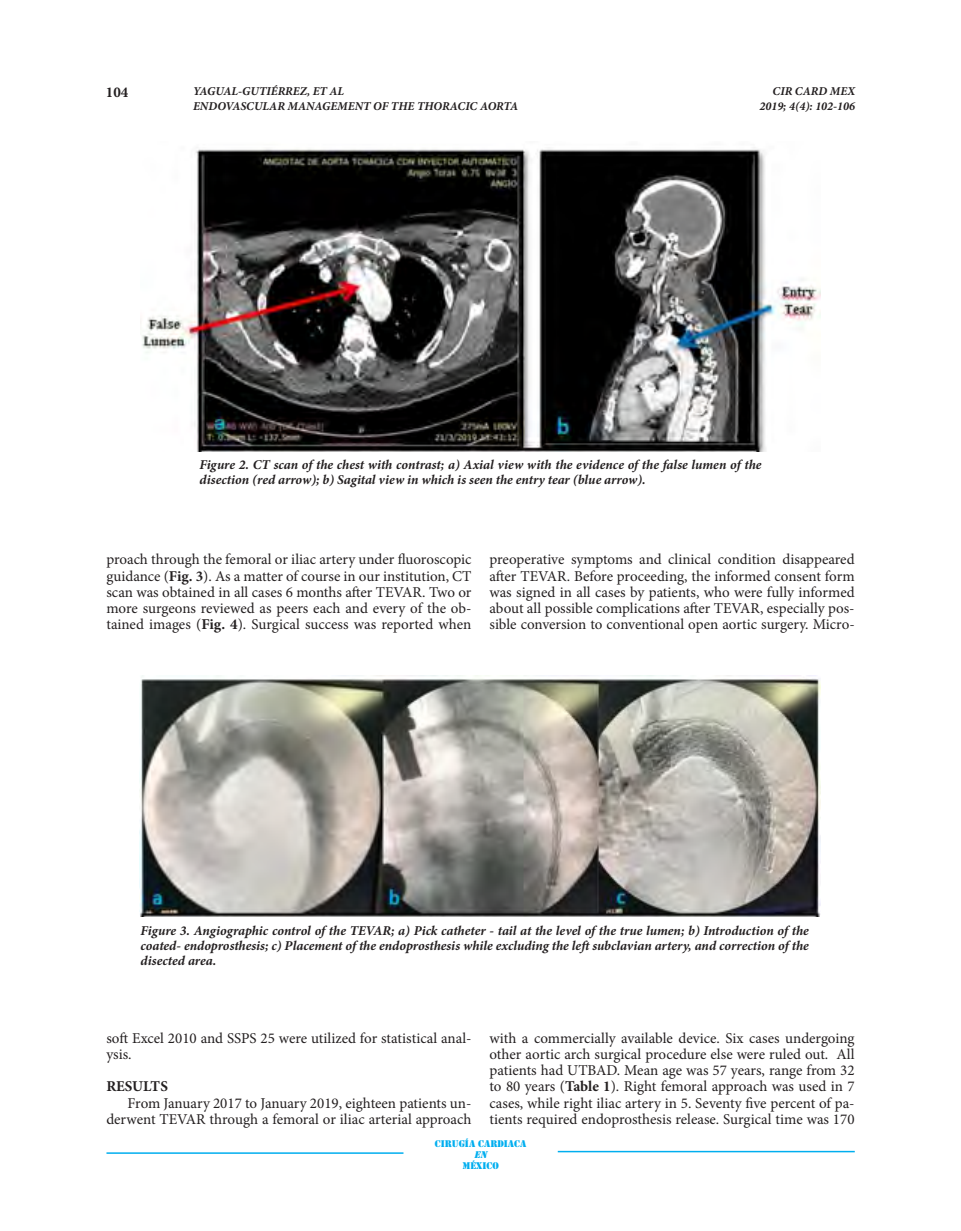
<style>
.page{position:relative;width:961px;height:1231px;background:#fff}
.page>*{position:absolute;margin:0;border:0;box-sizing:border-box;transform-origin:0 0}
.t1{font:15px/16.2px "Minion Pro";color:#231f20;text-align:justify}
.t2{font:700 15px "Minion Pro";color:#231f20}
.t3{font:italic 700 13.5px/15px "Minion Pro";letter-spacing:-.005em;color:#231f20}
.t4{font:italic 700 12px/15px "Minion Pro";color:#231f20}
.t5{font:9px "Stencil Std";color:#00aeef}
.t6{font:italic 9px "Stencil Std";color:#00aeef}
.s1{font-weight:700}
</style>
<div class="page">
<hr style="left:106px;top:1152px;width:297px;height:1px;background:#00aeef">
<hr style="left:557px;top:1150px;width:297px;height:2px;background:#00aeef">
<img style="left:142px;top:149px;width:678px;height:302px">
<img style="left:139px;top:676px;width:681px;height:240px">
<p class="t2" style="left:106px;top:81px;width:24px">104</p>
<p class="t4" style="left:193px;top:83px;width:326px">YAGUAL-GUTIÉRREZ, ET AL<br>ENDOVASCULAR MANAGEMENT OF THE THORACIC AORTA</p>
<p class="t4" style="left:759px;top:83px;width:97px;text-align:right">CIR CARD MEX<br>2019; 4(4): 102-106</p>
<p class="t3" style="left:199px;top:457px;width:563px">Figure 2. CT scan of the chest with contrast; a) Axial view with the evidence of the false lumen of the disection (red arrow); b) Sagital view in which is seen the entry tear (blue arrow).</p>
<p class="t1" style="left:106px;top:551px;width:367px">proach through the femoral or iliac artery under fluoroscopic guidance (<span class="s1">Fig. 3</span>). As a matter of course in our institution, CT scan was obtained in all cases 6 months after TEVAR. Two or more surgeons reviewed as peers each and every of the ob&shy;tained images (<span class="s1">Fig. 4</span>). Surgical success was reported when</p>
<p class="t1" style="left:489px;top:551px;width:367px">preoperative symptoms and clinical condition disappeared after TEVAR. Before proceeding, the informed consent form was signed in all cases by patients, who were fully informed about all possible complications after TEVAR, especially pos&shy;sible conversion to conventional open aortic surgery. Micro-</p>
<p class="t3" style="left:141px;top:922px;width:669px;text-align:justify">Figure 3. Angiographic control of the TEVAR; a) Pick catheter - tail at the level of the true lumen; b) Introduction of the coated- endoprosthesis; c) Placement of the endoprosthesis while excluding the left subclavian artery, and correction of the disected area.</p>
<p class="t1" style="left:106px;top:1030px;width:366px">soft Excel 2010 and SSPS 25 were utilized for statistical anal&shy;ysis.</p>
<p class="t2" style="left:106px;top:1076px;width:63px">RESULTS</p>
<p class="t1" style="left:106px;top:1094px;width:366px;text-align:right">From January 2017 to January 2019, eighteen patients un&shy;derwent TEVAR through a femoral or iliac arterial approach</p>
<p class="t1" style="left:489px;top:1030px;width:366px">with a commercially available device. Six cases undergoing other aortic arch surgical procedure else were ruled out. All patients had UTBAD. Mean age was 57 years, range from 32 to 80 years (<span class="s1">Table 1</span>). Right femoral approach was used in 7 cases, while right iliac artery in 5. Seventy five percent of pa&shy;tients required endoprosthesis release. Surgical time was 170</p>
<p class="t5" style="left:435px;top:1137px;width:93px">CIRUGÍA CARDIACA</p>
<p class="t6" style="left:474px;top:1148px;width:17px">EN</p>
<p class="t5" style="left:462px;top:1159px;width:38px">MÉXICO</p>
</div>
